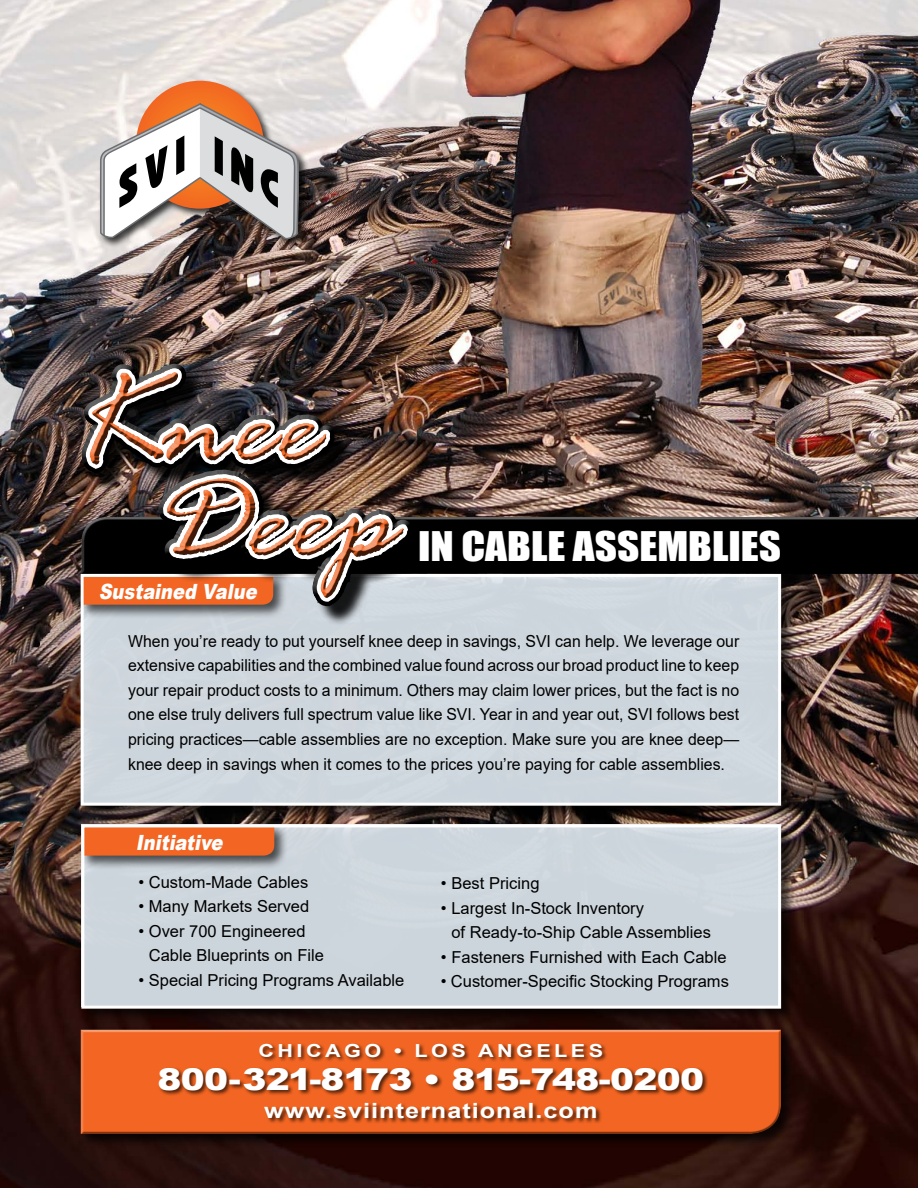
<style>
.page{position:relative;width:918px;height:1188px;background:#fff}
.page>*{position:absolute;margin:0;border:0;box-sizing:border-box;transform-origin:0 0}
.t1{font:37.5px "Impact";color:#fff;scale:1.15 1}
.t2{font:900 30px "Arial";letter-spacing:-.02em;color:#fff;scale:1.2 1}
.t3{font:italic 900 21px "Arial";color:#fff;scale:.85 1}
.t4{font:700 21px "Arial";letter-spacing:.04em;color:#fff;scale:1.2 1}
.t5{font:700 18px "Arial";letter-spacing:.16em;color:#fff;scale:1.2 1}
.t6{font:16.5px/24.6px "Arial";color:#000;text-align:justify;scale:.96 1}
.t7{font:16.5px/24.6px "Arial";color:#000}
</style>
<div class="page">
<img style="left:0;top:0;width:918px;height:1188px">
<div style="left:80px;top:516px;width:838px;height:60px;background:#000"></div>
<div style="left:78px;top:1027px;width:717px;height:121px;background:#000;opacity:.75"></div>
<div style="left:80px;top:1028px;width:702px;height:107px;background:#000;opacity:.75"></div>
<div style="left:81px;top:824px;width:716px;height:198px;background:#000;opacity:.67"></div>
<div style="left:81px;top:824px;width:700px;height:183px;background:#cdd5dc"></div>
<div style="left:81px;top:574px;width:716px;height:247px;background:#000;opacity:.67"></div>
<div style="left:81px;top:575px;width:700px;height:230px;background:#cfd6dd"></div>
<div style="left:79px;top:572px;width:209px;height:47px;background:#000;opacity:.65"></div>
<div style="left:80px;top:823px;width:209px;height:47px;background:#000;opacity:.65"></div>
<div style="left:85px;top:828px;width:189px;height:28px;background:#f26522"></div>
<div style="left:158px;top:1043px;width:550px;height:81px;background:#000;opacity:.65"></div>
<div style="left:81px;top:574px;width:700px;height:232px;border:3px solid #fff"></div>
<div style="left:81px;top:824px;width:700px;height:185px;border:3px solid #fff"></div>
<div style="left:163px;top:474px;width:269px;height:152px;background:#000;opacity:.9"></div>
<img style="left:81px;top:363px;width:333px;height:243px">
<div style="left:165px;top:476px;width:240px;height:123px;background:#fff;opacity:.75"></div>
<div style="left:165px;top:481px;width:240px;height:118px;background:#000;opacity:.75"></div>
<div style="left:421px;top:532px;width:373px;height:44px;background:#000"></div>
<div style="left:98px;top:79px;width:211px;height:171px;background:#000;opacity:.75"></div>
<svg style="left:99px;top:81px;width:201px;height:162px"></svg>
<p class="t3" style="left:99px;top:577px;width:193px">Sustained Value</p>
<h1 class="t1" style="left:418px;top:518px;width:317px">IN CABLE ASSEMBLIES</h1>
<p class="t6" style="left:128px;top:628px;width:638px">When you’re ready to put yourself knee deep in savings, SVI can help. We leverage our extensive capabilities and the combined value found across our broad product line to keep your repair product costs to a minimum. Others may claim lower prices, but the fact is no one else truly delivers full spectrum value like SVI. Year in and year out, SVI follows best pricing practices—cable assemblies are no exception. Make sure you are knee deep— knee deep in savings when it comes to the prices you’re paying for cable assemblies.</p>
<p class="t3" style="left:136px;top:828px;width:109px">Initiative</p>
<p class="t7" style="left:138px;top:869px;width:172px">• Custom-Made Cables</p>
<p class="t7" style="left:138px;top:894px;width:172px">• Many Markets Served</p>
<p class="t7" style="left:149px;top:919px;width:177px;text-indent:-10px">• Over 700 Engineered<br>Cable Blueprints on File</p>
<p class="t7" style="left:138px;top:968px;width:268px">• Special Pricing Programs Available</p>
<p class="t7" style="left:441px;top:871px;width:100px">• Best Pricing</p>
<p class="t7" style="left:451px;top:895px;width:261px;text-indent:-10px">• Largest In-Stock Inventory<br>of Ready-to-Ship Cable Assemblies</p>
<p class="t7" style="left:441px;top:945px;width:287px">• Fasteners Furnished with Each Cable</p>
<p class="t7" style="left:441px;top:969px;width:289px">• Customer-Specific Stocking Programs</p>
<p class="t5" style="left:259px;top:1038px;width:289px">CHICAGO • LOS ANGELES</p>
<h2 class="t2" style="left:158px;top:1058px;width:457px">800-321-8173 • 815-748-0200</h2>
<p class="t4" style="left:264px;top:1096px;width:279px">www.sviinternational.com</p>
</div>
